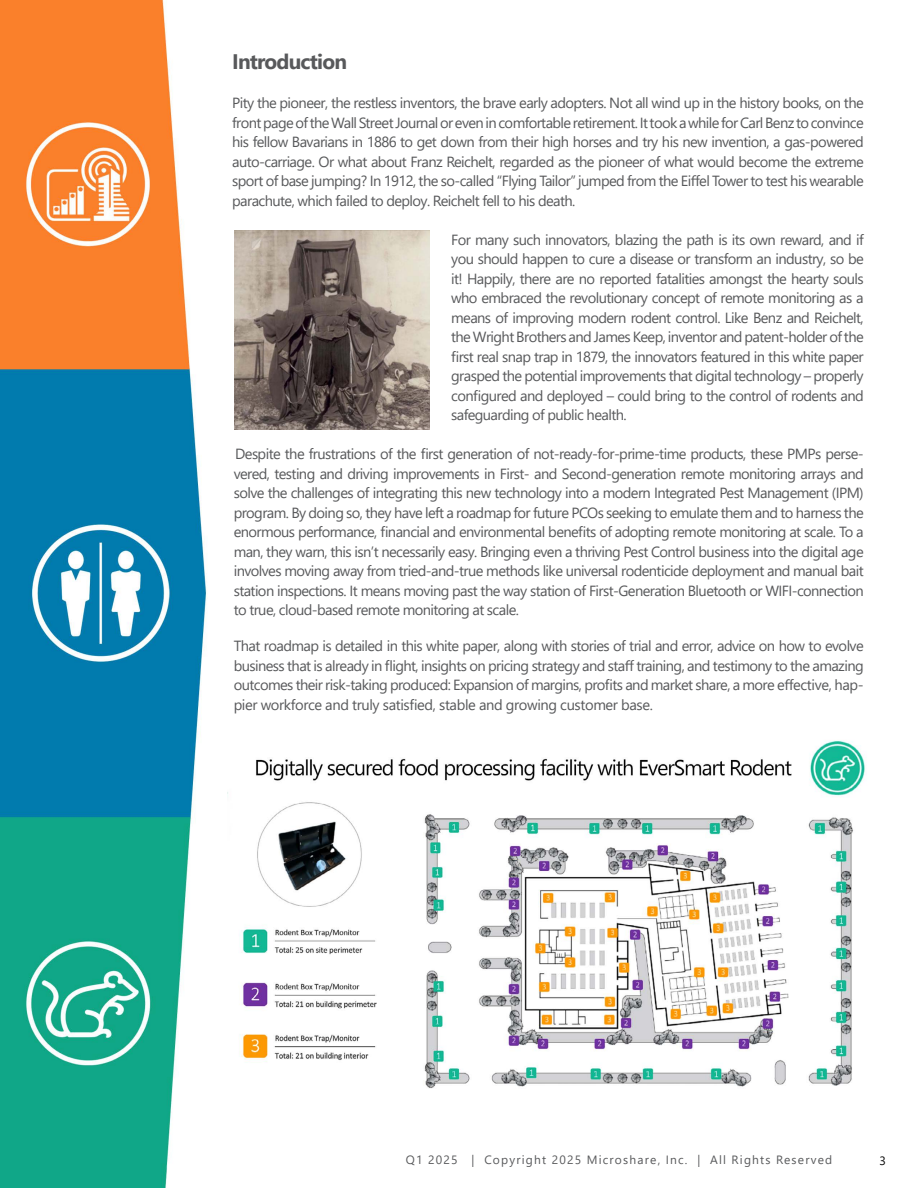
<style>
.page{position:relative;width:918px;height:1188px;background:#fff}
.page>*{position:absolute;margin:0;border:0;box-sizing:border-box;transform-origin:0 0}
.t1{font:700 21px "Segoe UI";letter-spacing:-.04em;color:#58595b}
.t2{font:14.7px/19.5px "Segoe UI";letter-spacing:-.04em;color:#58595b;text-align:justify}
.t3{font:12px "Segoe UI";letter-spacing:.1em;color:#58595b}
.t4{font:12px "Segoe UI";color:#000}
</style>
<div class="page">
<img style="left:0;top:0;width:430px;height:1188px">
<img style="left:234px;top:230px;width:195px;height:200px">
<img style="left:228px;top:735px;width:637px;height:362px">
<h1 class="t1" style="left:232px;top:42px;width:116px">Introduction</h1>
<p class="t2" style="left:232px;top:92px;width:633px">Pity the pioneer, the restless inventors, the brave early adopters. Not all wind up in the history books, on the front page of the Wall Street Journal or even in comfortable retirement. It took a while for Carl Benz to convince his fellow Bavarians in 1886 to get down from their high horses and try his new invention, a gas-powered auto-carriage. Or what about Franz Reichelt, regarded as the pioneer of what would become the extreme sport of base jumping? In 1912, the so-called “Flying Tailor” jumped from the Eiffel Tower to test his wearable parachute, which failed to deploy. Reichelt fell to his death.</p>
<p class="t2" style="left:451px;top:229px;width:414px">For many such innovators, blazing the path is its own reward, and if you should happen to cure a disease or transform an industry, so be it! Happily, there are no reported fatalities amongst the hearty souls who embraced the revolutionary concept of remote monitoring as a means of improving modern rodent control. Like Benz and Reichelt, the Wright Brothers and James Keep, inventor and patent-holder of the first real snap trap in 1879, the innovators featured in this white paper grasped the potential improvements that digital technology – properly configured and deployed – could bring to the control of rodents and safeguarding of public health.</p>
<p class="t2" style="left:234px;top:443px;width:632px">Despite the frustrations of the first generation of not-ready-for-prime-time products, these PMPs perse&shy;vered, testing and driving improvements in First- and Second-generation remote monitoring arrays and solve the challenges of integrating this new technology into a modern Integrated Pest Management (IPM) program. By doing so, they have left a roadmap for future PCOs seeking to emulate them and to harness the enormous performance, financial and environmental benefits of adopting remote monitoring at scale. To a man, they warn, this isn’t necessarily easy. Bringing even a thriving Pest Control business into the digital age involves moving away from tried-and-true methods like universal rodenticide deployment and manual bait station inspections. It means moving past the way station of First-Generation Bluetooth or WIFI-connection to true, cloud-based remote monitoring at scale.</p>
<p class="t2" style="left:234px;top:635px;width:632px">That roadmap is detailed in this white paper, along with stories of trial and error, advice on how to evolve business that is already in flight, insights on pricing strategy and staff training, and testimony to the amazing outcomes their risk-taking produced: Expansion of margins, profits and market share, a more effective, hap&shy;pier workforce and truly satisfied, stable and growing customer base.</p>
<p class="t3" style="left:406px;top:1148px;width:428px">Q1 2025 | Copyright 2025 Microshare, Inc. | All Rights Reserved</p>
<p class="t4" style="left:879px;top:1149px;width:8px">3</p>
</div>
